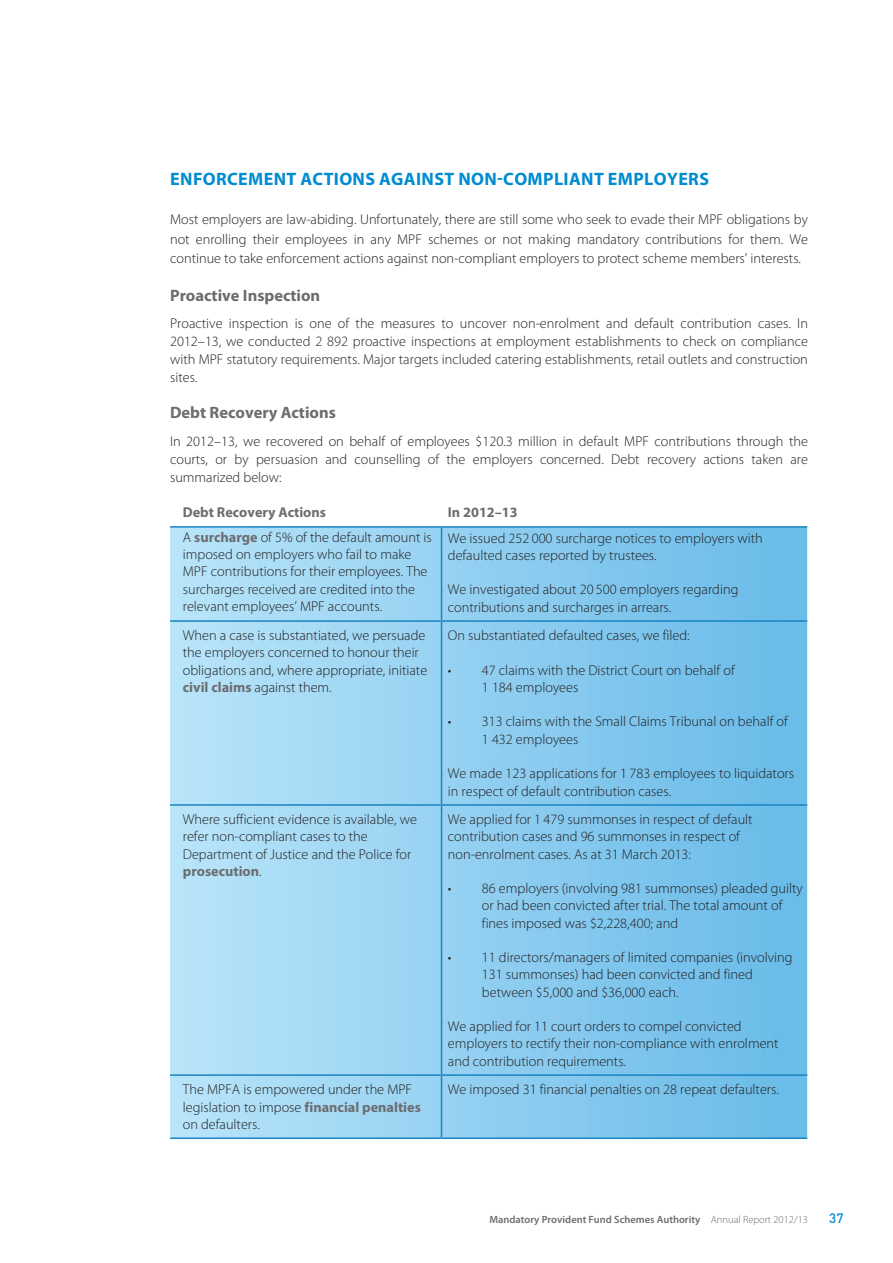
<style>
.page{position:relative;width:893px;height:1263px;background:#fff}
.page>*{position:absolute;margin:0;border:0;box-sizing:border-box;transform-origin:0 0}
.t1{font:700 18px "Myriad Pro";letter-spacing:.02em;color:#008cd0}
.t2{font:700 16.5px "Myriad Pro";color:#6c6d70}
.t3{font:300 14.25px/17.2px "Myriad Pro";color:#231f20}
.t4{font:700 14.25px "Myriad Pro";color:#6c6d70}
.t5{font:500 13.5px "DIN Pro";color:#008cd0}
.t6{font:600 10.5px "Myriad Pro";color:#6c6d70}
.s1{font-weight:700;color:#6c6d70}
.s2{font-weight:300}
</style>
<div class="page">
<svg style="left:170px;top:528px;width:637px;height:609px;background:#90cff0"></svg>
<hr style="left:170px;top:526px;width:637px;height:2px;background:#1a84bf">
<hr style="left:441px;top:1137px;width:366px;height:2px;background:#1a84bf">
<hr style="left:441px;top:1074px;width:366px;height:2px;background:#1a84bf">
<hr style="left:441px;top:804px;width:366px;height:2px;background:#1a84bf">
<hr style="left:441px;top:620px;width:366px;height:2px;background:#1a84bf">
<hr style="left:441px;top:528px;width:1px;height:86px;background:#1a84bf">
<hr style="left:170px;top:620px;width:271px;height:2px;background:#1a84bf">
<hr style="left:441px;top:622px;width:1px;height:176px;background:#1a84bf">
<hr style="left:170px;top:804px;width:271px;height:2px;background:#1a84bf">
<hr style="left:441px;top:806px;width:1px;height:72px;background:#1a84bf">
<hr style="left:441px;top:878px;width:1px;height:52px;background:#1a84bf">
<svg style="left:441px;top:930px;width:1px;height:17px"></svg>
<hr style="left:441px;top:947px;width:1px;height:52px;background:#1a84bf">
<svg style="left:441px;top:999px;width:1px;height:17px"></svg>
<hr style="left:441px;top:1016px;width:1px;height:52px;background:#1a84bf">
<hr style="left:170px;top:1074px;width:271px;height:2px;background:#1a84bf">
<hr style="left:441px;top:1076px;width:1px;height:55px;background:#1a84bf">
<hr style="left:170px;top:1137px;width:271px;height:2px;background:#1a84bf">
<p class="t1" style="left:170px;top:172px;width:540px">ENFORCEMENT ACTIONS AGAINST NON-COMPLIANT EMPLOYERS</p>
<p class="t3" style="left:170px;top:211px;width:639px;line-height:19.5px;text-align:justify">Most employers are law-abiding. Unfortunately, there are still some who seek to evade their MPF obligations by not enrolling their employees in any MPF schemes or not making mandatory contributions for them. We continue to take enforcement actions against non-compliant employers to protect scheme members’ interests.</p>
<p class="t2" style="left:170px;top:289px;width:152px">Proactive Inspection</p>
<p class="t3" style="left:170px;top:316px;width:639px;line-height:18px;text-align:justify">Proactive inspection is one of the measures to uncover non-enrolment and default contribution cases. In 2012–13, we conducted 2 892 proactive inspections at employment establishments to check on compliance with MPF statutory requirements. Major targets included catering establishments, retail outlets and construction sites.</p>
<p class="t2" style="left:170px;top:407px;width:167px">Debt Recovery Actions</p>
<p class="t3" style="left:170px;top:434px;width:639px;line-height:18px;text-align:justify">In 2012–13, we recovered on behalf of employees $120.3 million in default MPF contributions through the courts, or by persuasion and counselling of the employers concerned. Debt recovery actions taken are summarized below:</p>
<p class="t4" style="left:183px;top:507px;width:145px">Debt Recovery Actions</p>
<p class="t4" style="left:448px;top:507px;width:71px">In 2012–13</p>
<p class="t3" style="left:183px;top:530px;width:251px">A <span class="s1">surcharge</span> of 5% of the default amount is imposed on employers who fail to make MPF contributions for their employees. The surcharges received are credited into the relevant employees’ MPF accounts.</p>
<p class="t3" style="left:448px;top:531px;width:316px">We issued 252 000 surcharge notices to employers with defaulted cases reported by trustees.</p>
<p class="t3" style="left:448px;top:582px;width:292px">We investigated about 20 500 employers regarding contributions and surcharges in arrears.</p>
<p class="t3" style="left:183px;top:628px;width:246px">When a case is substantiated, we persuade the employers concerned to honour their obligations and, where appropriate, initiate <span class="s1">civil claims</span> against them.</p>
<p class="t3" style="left:448px;top:628px;width:243px">On substantiated defaulted cases, we filed:</p>
<p class="t3" style="left:482px;top:663px;width:254px;text-indent:-34px">• 47 claims with the District Court on behalf of<br>1 184 employees</p>
<p class="t3" style="left:482px;top:714px;width:307px;text-indent:-34px">• 313 claims with the Small Claims Tribunal on behalf of<br>1 432 employees</p>
<p class="t3" style="left:448px;top:766px;width:348px">We made 123 applications for 1 783 employees to liquidators in respect of default contribution cases.</p>
<p class="t3" style="left:183px;top:812px;width:236px">Where sufficient evidence is available, we refer non-compliant cases to the<br>Department of Justice and the Police for <span class="s1">prosecution</span>.</p>
<p class="t3" style="left:448px;top:812px;width:306px">We applied for 1 479 summonses in respect of default contribution cases and 96 summonses in respect of non-enrolment cases. As at 31 March 2013:</p>
<p class="t3" style="left:482px;top:881px;width:322px;text-indent:-34px">• 86 employers (involving 981 summonses) pleaded guilty or had been convicted after trial. The total amount of fines imposed was $2,228,400; and</p>
<p class="t3" style="left:482px;top:950px;width:312px;text-indent:-34px">• 11 directors/managers of limited companies (involving<br>131 summonses) had been convicted and fined between $5,000 and $36,000 each.</p>
<p class="t3" style="left:448px;top:1019px;width:332px">We applied for 11 court orders to compel convicted employers to rectify their non-compliance with enrolment and contribution requirements.</p>
<p class="t3" style="left:183px;top:1082px;width:240px">The MPFA is empowered under the MPF legislation to impose <span class="s1">financial penalties </span>on defaulters.</p>
<p class="t3" style="left:448px;top:1082px;width:332px">We imposed 31 financial penalties on 28 repeat defaulters.</p>
<p class="t6" style="left:489px;top:1215px;width:320px">Mandatory Provident Fund Schemes Authority <span class="s2">Annual Report 2012/13</span></p>
<p class="t5" style="left:829px;top:1213px;width:16px">37</p>
</div>
